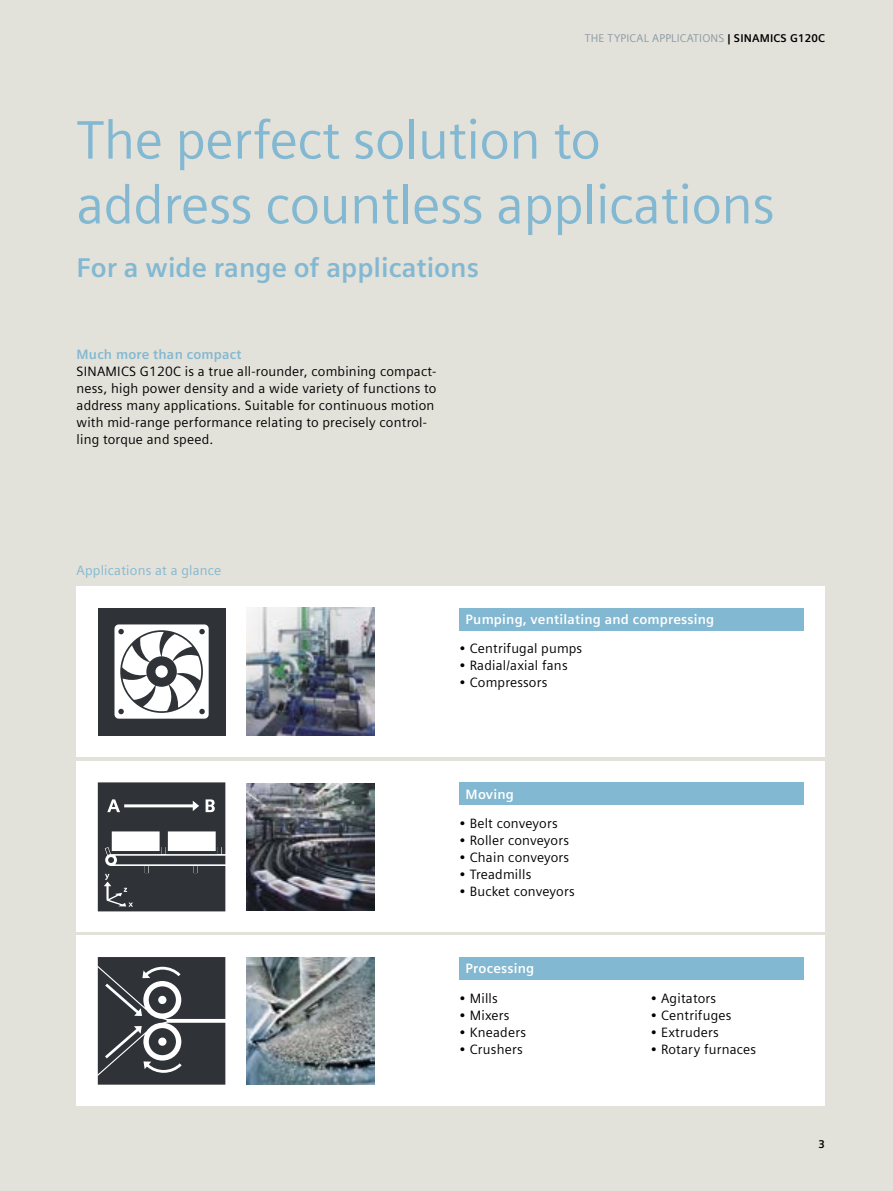
<style>
.page{position:relative;width:893px;height:1191px;background:#e2e1da}
.page>*{position:absolute;margin:0;border:0;box-sizing:border-box;transform-origin:0 0}
.t1{font:54px/64.8px "Siemens Sans Global";letter-spacing:-.01em;color:#82b8d1}
.t2{font:700 27px "Siemens Sans Global";color:#82b8d1}
.t3{font:13.5px/17px "Siemens Sans Global";letter-spacing:.015em;color:#000}
.t4{font:700 13.5px "Siemens Sans Global";letter-spacing:.015em;color:#fff}
.t5{font:13.5px "Siemens Sans Global";letter-spacing:.015em;color:#82b8d1}
.t6{font:700 13.5px "Siemens Sans Global";letter-spacing:.015em;color:#82b8d1}
.t7{font:11.25px "Siemens Sans Global";letter-spacing:.015em;color:#8c9aa6}
.t8{font:700 11.25px "Siemens Sans Global";color:#000}
.s1{font-weight:700;color:#000}
</style>
<div class="page">
<div style="left:77px;top:586px;width:748px;height:170px;background:#fff"></div>
<img style="left:247px;top:608px;width:127px;height:127px">
<div style="left:98px;top:608px;width:127px;height:127px;background:#2f3338"></div>
<div style="left:114px;top:624px;width:95px;height:94px;background:#fff;border-radius:4px"></div>
<svg style="left:118px;top:629px;width:87px;height:85px"></svg>
<div style="left:459px;top:608px;width:345px;height:22px;background:#82b8d1"></div>
<div style="left:77px;top:761px;width:748px;height:170px;background:#fff"></div>
<img style="left:247px;top:783px;width:127px;height:127px">
<svg style="left:98px;top:782px;width:127px;height:129px"></svg>
<div style="left:459px;top:782px;width:345px;height:23px;background:#82b8d1"></div>
<div style="left:77px;top:935px;width:748px;height:171px;background:#fff"></div>
<img style="left:247px;top:957px;width:127px;height:127px">
<svg style="left:98px;top:957px;width:127px;height:127px"></svg>
<div style="left:459px;top:957px;width:345px;height:22px;background:#82b8d1"></div>
<p class="t7" style="left:585px;top:30px;width:242px">THE TYPICAL APPLICATIONS <span class="s1">| SINAMICS G120C</span></p>
<h1 class="t1" style="left:77px;top:110px;width:700px">The perfect solution to address countless applications</h1>
<h2 class="t2" style="left:77px;top:252px;width:404px">For a wide range of applications</h2>
<p class="t6" style="left:77px;top:346px;width:166px">Much more than compact</p>
<p class="t3" style="left:77px;top:363px;width:361px">SINAMICS G120C is a true all-rounder, combining compact&shy;ness, high power density and a wide variety of functions to address many applications. Suitable for continuous motion with mid-range performance relating to precisely control&shy;ling torque and speed.</p>
<p class="t5" style="left:77px;top:560px;width:146px">Applications at a glance</p>
<p class="t4" style="left:466px;top:611px;width:250px">Pumping, ventilating and compressing</p>
<p class="t3" style="left:459px;top:641px;width:125px">• Centrifugal pumps</p>
<p class="t3" style="left:459px;top:658px;width:110px">• Radial/axial fans</p>
<p class="t3" style="left:459px;top:675px;width:90px">• Compressors</p>
<p class="t4" style="left:466px;top:786px;width:50px">Moving</p>
<p class="t3" style="left:459px;top:815px;width:100px">• Belt conveyors</p>
<p class="t3" style="left:459px;top:832px;width:111px">• Roller conveyors</p>
<p class="t3" style="left:459px;top:849px;width:112px">• Chain conveyors</p>
<p class="t3" style="left:459px;top:866px;width:74px">• Treadmills</p>
<p class="t3" style="left:459px;top:883px;width:117px">• Bucket conveyors</p>
<p class="t4" style="left:466px;top:960px;width:70px">Processing</p>
<p class="t3" style="left:459px;top:990px;width:40px">• Mills</p>
<p class="t3" style="left:459px;top:1007px;width:52px">• Mixers</p>
<p class="t3" style="left:459px;top:1024px;width:68px">• Kneaders</p>
<p class="t3" style="left:459px;top:1041px;width:65px">• Crushers</p>
<p class="t3" style="left:651px;top:990px;width:67px">• Agitators</p>
<p class="t3" style="left:651px;top:1007px;width:82px">• Centrifuges</p>
<p class="t3" style="left:651px;top:1024px;width:70px">• Extruders</p>
<p class="t3" style="left:651px;top:1041px;width:107px">• Rotary furnaces</p>
<p class="t8" style="left:818px;top:1137px;width:8px">3</p>
</div>
